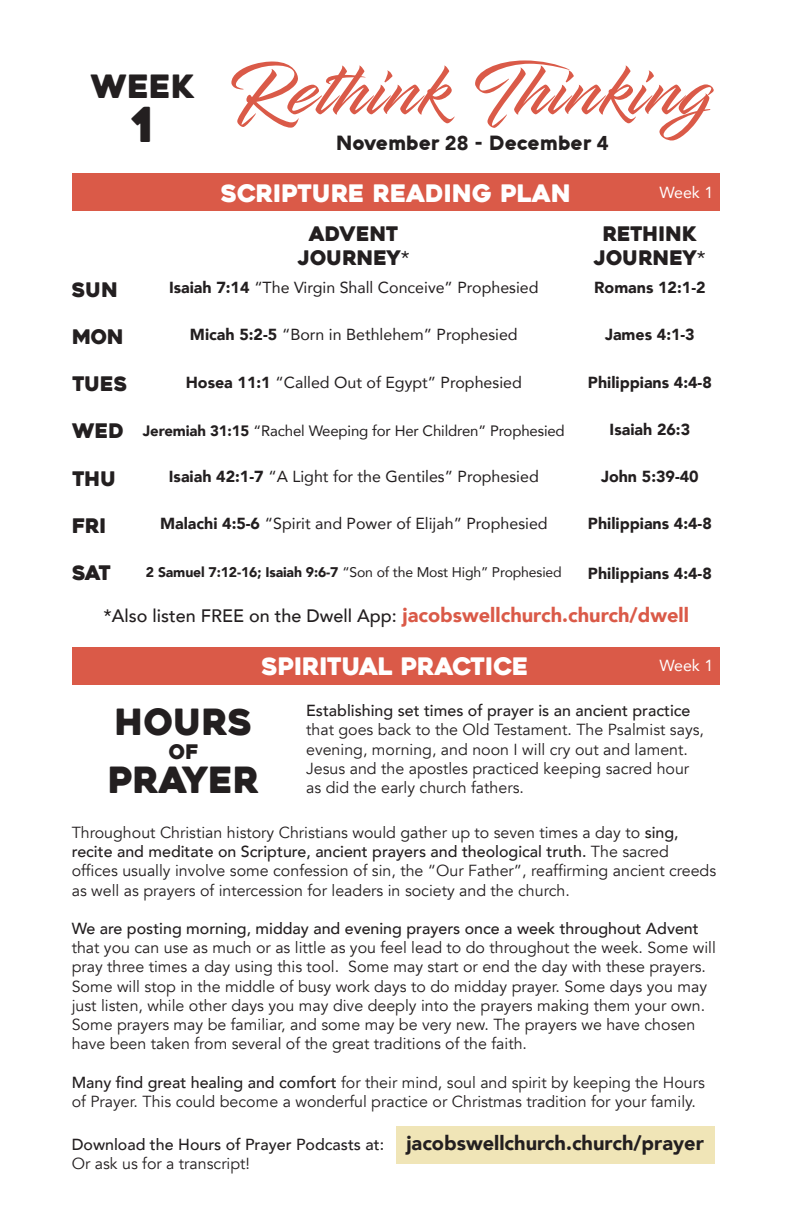
<style>
.page{position:relative;width:792px;height:1224px;background:#fff}
.page>*{position:absolute;margin:0;border:0;box-sizing:border-box;transform-origin:0 0}
.t1{font:72px "Infinite Stroke";letter-spacing:.025em;color:#da5a48}
.t2{font:36px "Heavitas";color:#231f20}
.t3{font:32px "Heavitas";color:#231f20}
.t4{font:24px "Heavitas";color:#fff}
.t5{font:20px/24px "Heavitas";color:#231f20;text-align:center}
.t6{font:900 20px "Aquawax";color:#231f20}
.t7{font:500 18px "Avenir";color:#231f20}
.t8{font:16px/19.2px "Avenir";color:#231f20}
.t9{font:16px "Avenir";color:#231f20}
.t10{font:500 16px/19.2px "Avenir";color:#231f20}
.t11{font:900 16px "Avenir";color:#231f20}
.t12{font:16px "Avenir";color:#fff}
.t13{font:15px "Avenir";letter-spacing:-.01em;color:#231f20}
.t14{font:14px "Avenir";letter-spacing:-.01em;color:#231f20}
.s1{font-family:"Avenir"}
.s2{font-weight:900}
.s3{font-family:"Heavitas";font-size:20px}
.s4{font-weight:900;font-size:20px;color:#da5a48}
.s5{font-weight:500}
.s6{font-weight:900;font-size:20px}
.s7{font-weight:400}
</style>
<div class="page">
<div style="left:72px;top:174px;width:648px;height:37px;background:#da5a48"></div>
<div style="left:72px;top:647px;width:648px;height:38px;background:#da5a48"></div>
<div style="left:396px;top:1126px;width:319px;height:38px;background:#f0e5b7"></div>
<h1 class="t1" style="left:132px;top:47px;width:586px"><sub>1</sub> Rethink Thinking</h1>
<h3 class="t3" style="left:91px;top:67px;width:105px">WEEK</h3>
<p class="t6" style="left:336px;top:129px;width:274px">November <span class="s1">28</span> - December <span class="s1">4</span></p>
<h3 class="t4" style="left:221px;top:178px;width:352px">SCRIPTURE READING PLAN</h3>
<p class="t5" style="left:298px;top:222px;width:113px">ADVENT<br>JOURNEY<span class="s1">*</span></p>
<p class="t12" style="left:660px;top:179px;width:55px">Week 1</p>
<p class="t5" style="left:594px;top:222px;width:113px">RETHINK<br>JOURNEY<span class="s1">*</span></p>
<p class="t5" style="left:72px;top:278px;width:48px">SUN</p>
<p class="t9" style="left:169px;top:275px;width:371px"><span class="s2">Isaiah 7:14</span> “The Virgin Shall Conceive” Prophesied</p>
<p class="t11" style="left:594px;top:274px;width:113px">Romans 12:1-2</p>
<p class="t5" style="left:72px;top:325px;width:54px">MON</p>
<p class="t9" style="left:190px;top:322px;width:329px"><span class="s2">Micah 5:2-5</span> “Born in Bethlehem” Prophesied</p>
<p class="t11" style="left:605px;top:321px;width:91px">James 4:1-3</p>
<p class="t5" style="left:72px;top:372px;width:57px">TUES</p>
<p class="t9" style="left:186px;top:369px;width:338px"><span class="s2">Hosea 11:1</span> “Called Out of Egypt” Prophesied</p>
<p class="t11" style="left:588px;top:368px;width:125px">Philippians 4:4-8</p>
<p class="t13" style="left:72px;top:419px;width:494px"><span class="s3">WED</span> <span class="s2">Jeremiah 31:15</span> “Rachel Weeping for Her Children” Prophesied</p>
<p class="t11" style="left:610px;top:415px;width:82px">Isaiah 26:3</p>
<p class="t5" style="left:72px;top:467px;width:46px">THU</p>
<p class="t9" style="left:169px;top:464px;width:371px"><span class="s2">Isaiah 42:1-7</span> “A Light for the Gentiles” Prophesied</p>
<p class="t11" style="left:601px;top:463px;width:99px">John 5:39-40</p>
<p class="t5" style="left:72px;top:514px;width:36px">FRI</p>
<p class="t9" style="left:160px;top:511px;width:389px"><span class="s2">Malachi 4:5-6</span> “Spirit and Power of Elijah” Prophesied</p>
<p class="t11" style="left:588px;top:510px;width:125px">Philippians 4:4-8</p>
<p class="t5" style="left:72px;top:561px;width:40px">SAT</p>
<p class="t14" style="left:146px;top:561px;width:417px"><span class="s2">2 Samuel 7:12-16; Isaiah 9:6-7</span> “Son of the Most High” Prophesied</p>
<p class="t11" style="left:588px;top:559px;width:125px">Philippians 4:4-8</p>
<p class="t7" style="left:104px;top:600px;width:587px">*Also listen FREE on the Dwell App: <span class="s4">jacobswellchurch.church/dwell</span></p>
<h3 class="t4" style="left:261px;top:652px;width:269px">SPIRITUAL PRACTICE</h3>
<p class="t12" style="left:660px;top:653px;width:55px">Week 1</p>
<p class="t10" style="left:306px;top:700px;width:386px">Establishing set times of prayer is an ancient practice</p>
<p class="t8" style="left:306px;top:721px;width:399px">that goes back to the Old Testament. The Psalmist says, evening, morning, and noon I will cry out and lament.<br>Jesus and the apostles practiced keeping sacred hour as did the early church fathers.</p>
<p class="t8" style="left:72px;top:823px;width:646px">Throughout Christian history Christians would gather up to seven times a day to <span class="s5">sing, recite and meditate on Scripture, ancient prayers and theological truth.</span> The sacred offices usually involve some confession of sin, the “Our Father”, reaffirming ancient creeds as well as prayers of intercession for leaders in society and the church.</p>
<p class="t10" style="left:72px;top:918px;width:629px">We are posting morning, midday and evening prayers once a week throughout Advent</p>
<p class="t8" style="left:72px;top:938px;width:646px">that you can use as much or as little as you feel lead to do throughout the week. Some will pray three times a day using this tool. Some may start or end the day with these prayers.<br>Some will stop in the middle of busy work days to do midday prayer. Some days you may just listen, while other days you may dive deeply into the prayers making them your own.<br>Some prayers may be familiar, and some may be very new. The prayers we have chosen have been taken from several of the great traditions of the faith.</p>
<p class="t8" style="left:72px;top:1073px;width:635px"><span class="s5">Many find great healing and comfort</span> for their mind, soul and spirit by keeping the Hours of Prayer. This could become a wonderful practice or Christmas tradition for your family.</p>
<p class="t10" style="left:72px;top:1134px;width:634px">Download the Hours of Prayer Podcasts at: <span class="s6">jacobswellchurch.church/prayer<br></span><span class="s7">Or ask us for a transcript!</span></p>
<h2 class="t2" style="left:115px;top:700px;width:139px">HOURS</h2>
<p class="t5" style="left:169px;top:740px;width:31px">OF</p>
<h2 class="t2" style="left:108px;top:758px;width:152px">PRAYER</h2>
</div>
